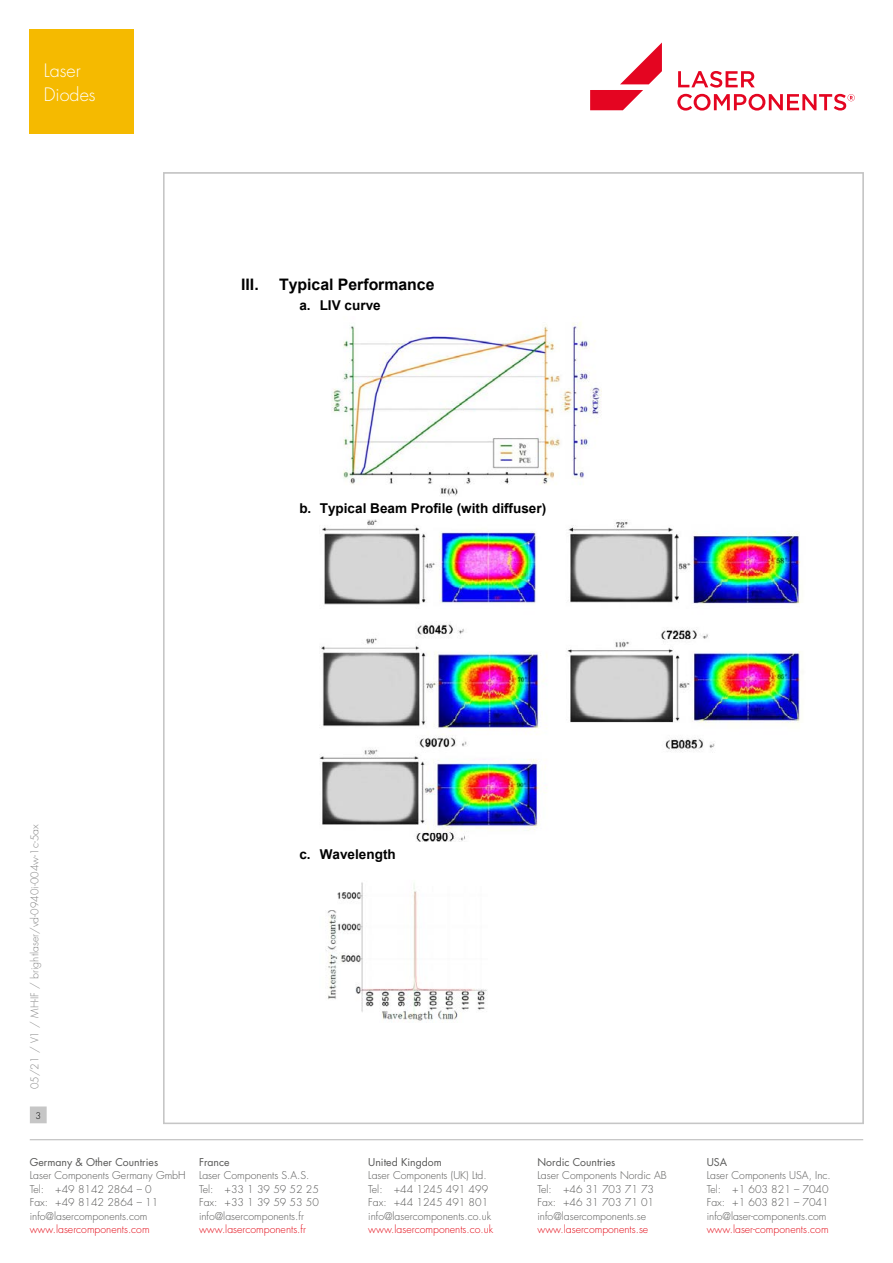
<style>
.page{position:relative;width:893px;height:1263px;background:#fff}
.page>*{position:absolute;margin:0;border:0;box-sizing:border-box;transform-origin:0 0}
.t1{font:300 18px/24px "Futura Std";color:#fff}
.t2{font:700 15.9px "Arial";color:#000}
.t3{font:700 13.5px "Arial";color:#000}
.t4{font:300 10.5px/13.5px "Futura Std";color:#575756}
.t5{font:300 10.5px "Futura Std";color:#e30613}
.t6{font:10.5px "Futura Std";color:#575756}
.t7{font:300 10.5px "Futura Std";color:#878787}
.t8{font:300 9px "Futura Std";color:#000}
</style>
<div class="page">
<hr style="left:30px;top:1139px;width:833px;height:1px;background:#c6c6c6">
<div style="left:31px;top:1107px;width:15px;height:16px;background:#c6c6c6"></div>
<div style="left:30px;top:1106px;width:17px;height:17px;border:1px solid #c6c6c6"></div>
<svg style="left:677px;top:71px;width:178px;height:40px"></svg>
<svg style="left:590px;top:43px;width:72px;height:67px"></svg>
<img style="left:331px;top:322px;width:270px;height:174px">
<img style="left:320px;top:519px;width:481px;height:323px">
<img style="left:325px;top:882px;width:162px;height:139px">
<div style="left:30px;top:30px;width:104px;height:104px;background:#f5ba00"></div>
<h1 class="t1" style="left:44px;top:59px;width:53px">Laser<br>Diodes</h1>
<h2 class="t2" style="left:241px;top:274px;width:19px">III.</h2>
<h2 class="t2" style="left:279px;top:274px;width:157px">Typical Performance</h2>
<p class="t3" style="left:299px;top:296px;width:83px">a. LIV curve</p>
<p class="t3" style="left:299px;top:499px;width:248px">b. Typical Beam Profile (with diffuser)</p>
<p class="t7" style="left:28px;top:1089px;width:266px;rotate:-90deg">05/21 / V1 / MH-IF / brightlaser/vd-0940i-004w-1c-5ax</p>
<p class="t8" style="left:35px;top:1110px;width:7px">3</p>
<p class="t3" style="left:299px;top:844px;width:98px">c. Wavelength</p>
<p class="t6" style="left:30px;top:1155px;width:130px">Germany &amp; Other Countries</p>
<p class="t4" style="left:30px;top:1169px;width:157px">Laser Components Germany GmbH<br>Tel: +49 8142 2864 – 0<br>Fax: +49 8142 2864 – 11 info@lasercomponents.com</p>
<p class="t5" style="left:30px;top:1223px;width:121px">www.lasercomponents.com</p>
<p class="t6" style="left:199px;top:1155px;width:32px">France</p>
<p class="t4" style="left:199px;top:1169px;width:121px">Laser Components S.A.S.<br>Tel: +33 1 39 59 52 25<br>Fax: +33 1 39 59 53 50 info@lasercomponents.fr</p>
<p class="t5" style="left:199px;top:1223px;width:108px">www.lasercomponents.fr</p>
<p class="t6" style="left:368px;top:1155px;width:75px">United Kingdom</p>
<p class="t4" style="left:368px;top:1169px;width:124px">Laser Components (UK) Ltd.<br>Tel: +44 1245 491 499<br>Fax: +44 1245 491 801 info@lasercomponents.co.uk</p>
<p class="t5" style="left:368px;top:1223px;width:126px">www.lasercomponents.co.uk</p>
<p class="t6" style="left:537px;top:1155px;width:79px">Nordic Countries</p>
<p class="t4" style="left:537px;top:1169px;width:131px">Laser Components Nordic AB<br>Tel: +46 31 703 71 73<br>Fax: +46 31 703 71 01 info@lasercomponents.se</p>
<p class="t5" style="left:537px;top:1223px;width:112px">www.lasercomponents.se</p>
<p class="t6" style="left:707px;top:1155px;width:22px">USA</p>
<p class="t4" style="left:707px;top:1169px;width:126px">Laser Components USA, Inc.<br>Tel: +1 603 821 – 7040<br>Fax: +1 603 821 – 7041 info@laser-components.com</p>
<p class="t5" style="left:707px;top:1223px;width:123px">www.laser-components.com</p>
</div>
